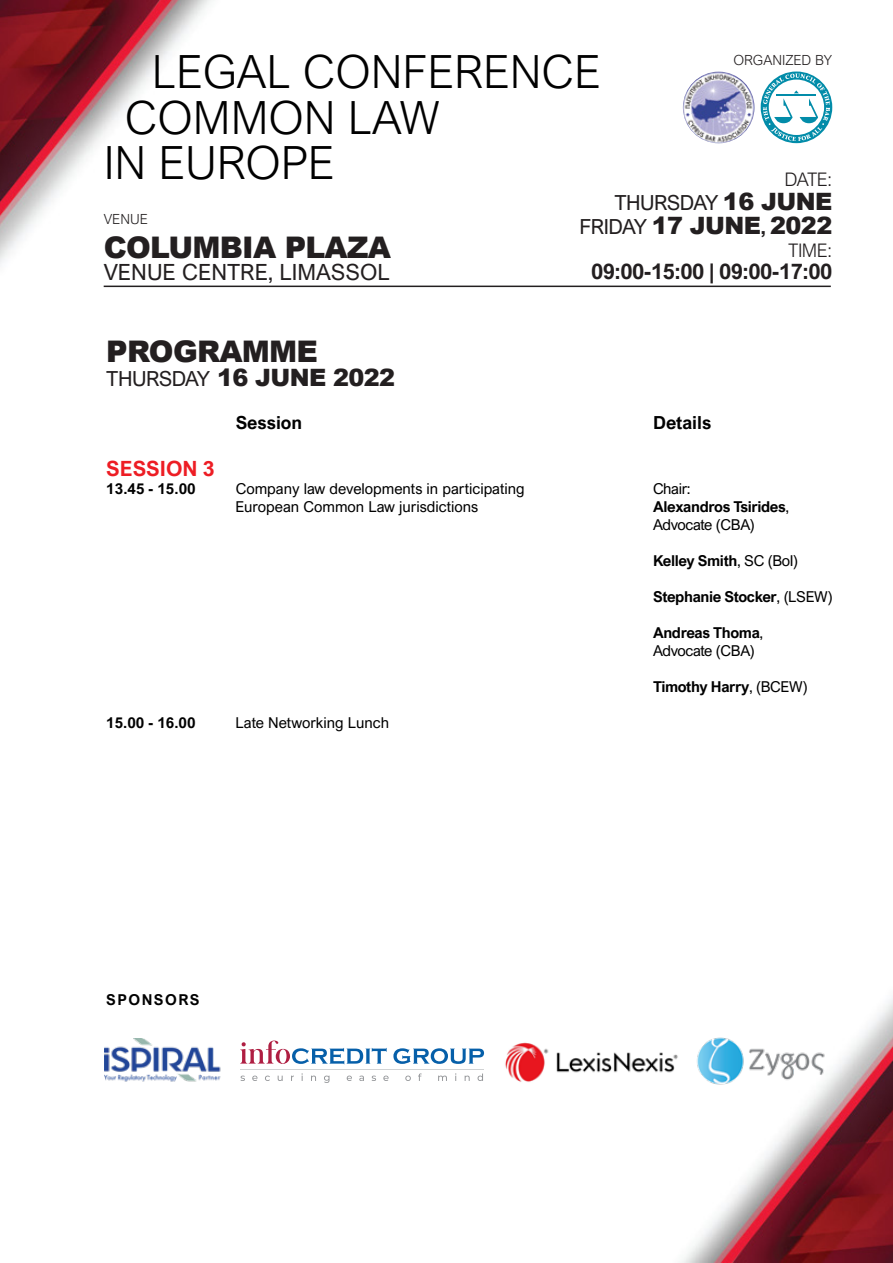
<style>
.page{position:relative;width:893px;height:1263px;background:#fff}
.page>*{position:absolute;margin:0;border:0;box-sizing:border-box;transform-origin:0 0}
.t1{font:300 45.75px "Arial Nova";color:#010101}
.t2{font:900 29.7px "Arial";letter-spacing:-.025em;color:#231f20}
.t3{font:900 23.85px "Arial";letter-spacing:-.025em;color:#231f20}
.t4{font:22.35px "Arial Nova";color:#231f20}
.t5{font:700 21.6px "Arial Nova";letter-spacing:-.025em;color:#231f20}
.t6{font:700 21px "Arial Nova";color:#ed1d24}
.t7{font:20.85px "Arial Nova";letter-spacing:-.025em;color:#231f20}
.t8{font:300 18.75px "Arial Nova";letter-spacing:-.025em;color:#231f20}
.t9{font:700 18px "Arial Nova";color:#010101}
.t10{font:700 15px/18px "Arial Nova";letter-spacing:-.025em;color:#010101}
.t11{font:15px "Arial Nova";color:#010101}
.t12{font:15px/18px "Arial Nova";letter-spacing:-.025em;color:#010101}
.t13{font:700 15px "Arial Nova";letter-spacing:.1em;color:#010101}
.t14{font:300 13.95px "Arial Nova";color:#231f20}
.s1{font-family:"Arial";font-weight:900;font-size:23.85px}
.s2{font-family:"Arial Nova";font-weight:400;font-size:20.85px}
.s3{font-family:"Arial Nova";font-weight:700;font-size:20.85px}
.s4{font-weight:400}
.s5{font-weight:700}
</style>
<div class="page">
<img style="left:0;top:0;width:833px;height:288px">
<img style="left:104px;top:998px;width:789px;height:265px">
<hr style="left:104px;top:286px;width:727px;height:1px;background:#231f20">
<img style="left:683px;top:72px;width:71px;height:71px;border-radius:36px">
<svg style="left:761px;top:72px;width:71px;height:71px"></svg>
<img style="left:105px;top:1038px;width:121px;height:47px">
<img style="left:479px;top:1003px;width:224px;height:117px">
<img style="left:690px;top:1034px;width:142px;height:56px">
<svg style="left:240px;top:1040px;width:147px;height:24px"></svg>
<svg style="left:393px;top:1048px;width:91px;height:16px"></svg>
<hr style="left:240px;top:1069px;width:244px;height:1px;background:#d1d3d4">
<svg style="left:240px;top:1075px;width:5px;height:6px"></svg>
<svg style="left:252px;top:1075px;width:5px;height:6px"></svg>
<svg style="left:265px;top:1075px;width:5px;height:6px"></svg>
<svg style="left:278px;top:1076px;width:5px;height:5px"></svg>
<svg style="left:291px;top:1075px;width:3px;height:6px"></svg>
<svg style="left:301px;top:1073px;width:2px;height:8px"></svg>
<svg style="left:311px;top:1075px;width:5px;height:6px"></svg>
<svg style="left:324px;top:1075px;width:5px;height:8px"></svg>
<svg style="left:347px;top:1075px;width:5px;height:6px"></svg>
<svg style="left:359px;top:1075px;width:5px;height:6px"></svg>
<svg style="left:372px;top:1075px;width:4px;height:6px"></svg>
<svg style="left:383px;top:1075px;width:6px;height:6px"></svg>
<svg style="left:405px;top:1075px;width:6px;height:6px"></svg>
<svg style="left:418px;top:1073px;width:4px;height:8px"></svg>
<svg style="left:438px;top:1075px;width:9px;height:6px"></svg>
<svg style="left:465px;top:1075px;width:5px;height:6px"></svg>
<svg style="left:478px;top:1073px;width:5px;height:8px"></svg>
<p class="t14" style="left:733px;top:52px;width:100px">ORGANIZED BY</p>
<h1 class="t1" style="left:152px;top:46px;width:451px">LEGAL CONFERENCE</h1>
<h1 class="t1" style="left:125px;top:92px;width:316px">COMMON LAW</h1>
<h1 class="t1" style="left:104px;top:137px;width:232px">IN EUROPE</h1>
<p class="t14" style="left:104px;top:211px;width:46px">VENUE</p>
<h2 class="t2" style="left:104px;top:226px;width:289px">COLUMBIA PLAZA</h2>
<h3 class="t4" style="left:104px;top:259px;width:288px">VENUE CENTRE, LIMASSOL</h3>
<p class="t8" style="left:785px;top:169px;width:49px">DATE:</p>
<h3 class="t7" style="left:614px;top:191px;width:219px">THURSDAY <span class="s1">16 JUNE</span></h3>
<h3 class="t3" style="left:580px;top:208px;width:254px"><span class="s2">FRIDAY</span> 17 JUNE<span class="s3">,</span> 2022</h3>
<p class="t8" style="left:788px;top:240px;width:46px">TIME:</p>
<h3 class="t5" style="left:591px;top:259px;width:243px">09:00-15:00 | 09:00-17:00</h3>
<h2 class="t2" style="left:106px;top:329px;width:213px">PROGRAMME</h2>
<h3 class="t3" style="left:106px;top:360px;width:290px"><span class="s2">THURSDAY</span> 16 JUNE 2022</h3>
<p class="t9" style="left:236px;top:412px;width:68px">Session</p>
<p class="t9" style="left:653px;top:412px;width:60px">Details</p>
<h3 class="t6" style="left:106px;top:456px;width:110px">SESSION 3</h3>
<p class="t10" style="left:106px;top:479px;width:91px">13.45 - 15.00</p>
<p class="t11" style="left:236px;top:480px;width:290px">Company law developments in participating</p>
<p class="t11" style="left:653px;top:480px;width:39px">Chair:</p>
<p class="t11" style="left:236px;top:498px;width:244px">European Common Law jurisdictions</p>
<p class="t10" style="left:653px;top:497px;width:138px">Alexandros Tsirides<span class="s4">,<br>Advocate (CBA)</span></p>
<p class="t10" style="left:653px;top:551px;width:147px">Kelley Smith<span class="s4">, SC (BoI)</span></p>
<p class="t10" style="left:653px;top:587px;width:181px">Stephanie Stocker<span class="s4">, (LSEW)</span></p>
<p class="t12" style="left:653px;top:623px;width:112px"><span class="s5">Andreas Thoma</span>,<br>Advocate (CBA)</p>
<p class="t10" style="left:653px;top:677px;width:156px">Timothy Harry<span class="s4">, (BCEW)</span></p>
<p class="t10" style="left:106px;top:713px;width:91px">15.00 - 16.00</p>
<p class="t11" style="left:236px;top:714px;width:155px">Late Networking Lunch</p>
<p class="t13" style="left:106px;top:991px;width:95px">SPONSORS</p>
</div>
